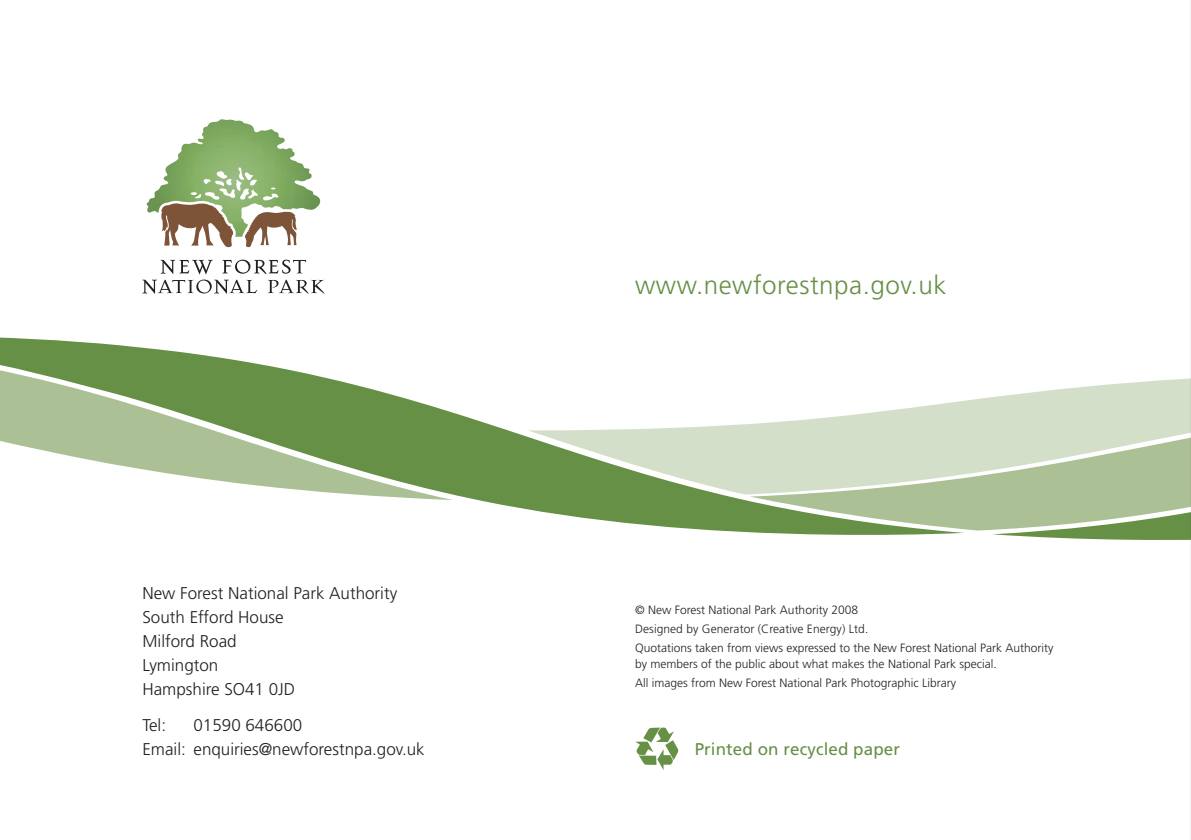
<style>
.page{position:relative;width:1191px;height:840px;background:#fff}
.page>*{position:absolute;margin:0;border:0;box-sizing:border-box;transform-origin:0 0}
.t1{font:300 26px "Frutiger";letter-spacing:.02em;color:#669046}
.t2{font:300 17px/24px "Frutiger";color:#231f20}
.t3{font:17px "Frutiger";letter-spacing:.005em;color:#669046}
.t4{font:300 12px/18.8px "Frutiger";color:#231f20}
</style>
<div class="page">
<svg style="left:635px;top:727px;width:43px;height:42px"></svg>
<svg style="left:964px;top:397px;width:28px;height:133px;fill:#d4dfca"></svg>
<svg style="left:992px;top:378px;width:198px;height:162px"></svg>
<svg style="left:0;top:337px;width:964px;height:198px"></svg>
<hr style="left:1190px;top:0;width:1px;height:839px;background:#231f20">
<svg style="left:161px;top:203px;width:72px;height:44px"></svg>
<svg style="left:245px;top:228px;width:52px;height:19px"></svg>
<img style="left:190px;top:161px;width:128px;height:67px">
<svg style="left:142px;top:259px;width:182px;height:35px"></svg>
<h2 class="t2" style="left:142px;top:581px;width:256px">New Forest National Park Authority<br>South Efford House<br>Milford Road<br>Lymington<br>Hampshire SO41 0JD</h2>
<h2 class="t2" style="left:142px;top:712px;width:25px">Tel:</h2>
<h2 class="t2" style="left:142px;top:712px;width:284px;text-indent:51px">01590 646600<br>Email: enquiries@newforestnpa.gov.uk</h2>
<h1 class="t1" style="left:635px;top:270px;width:313px">www.newforestnpa.gov.uk</h1>
<p class="t4" style="left:635px;top:600px;width:420px">© New Forest National Park Authority 2008<br>Designed by Generator (Creative Energy) Ltd.<br>Quotations taken from views expressed to the New Forest National Park Authority</p>
<p class="t4" style="left:635px;top:654px;width:363px">by members of the public about what makes the National Park special.<br>All images from New Forest National Park Photographic Library</p>
<h2 class="t3" style="left:694px;top:738px;width:207px">Printed on recycled paper</h2>
</div>
